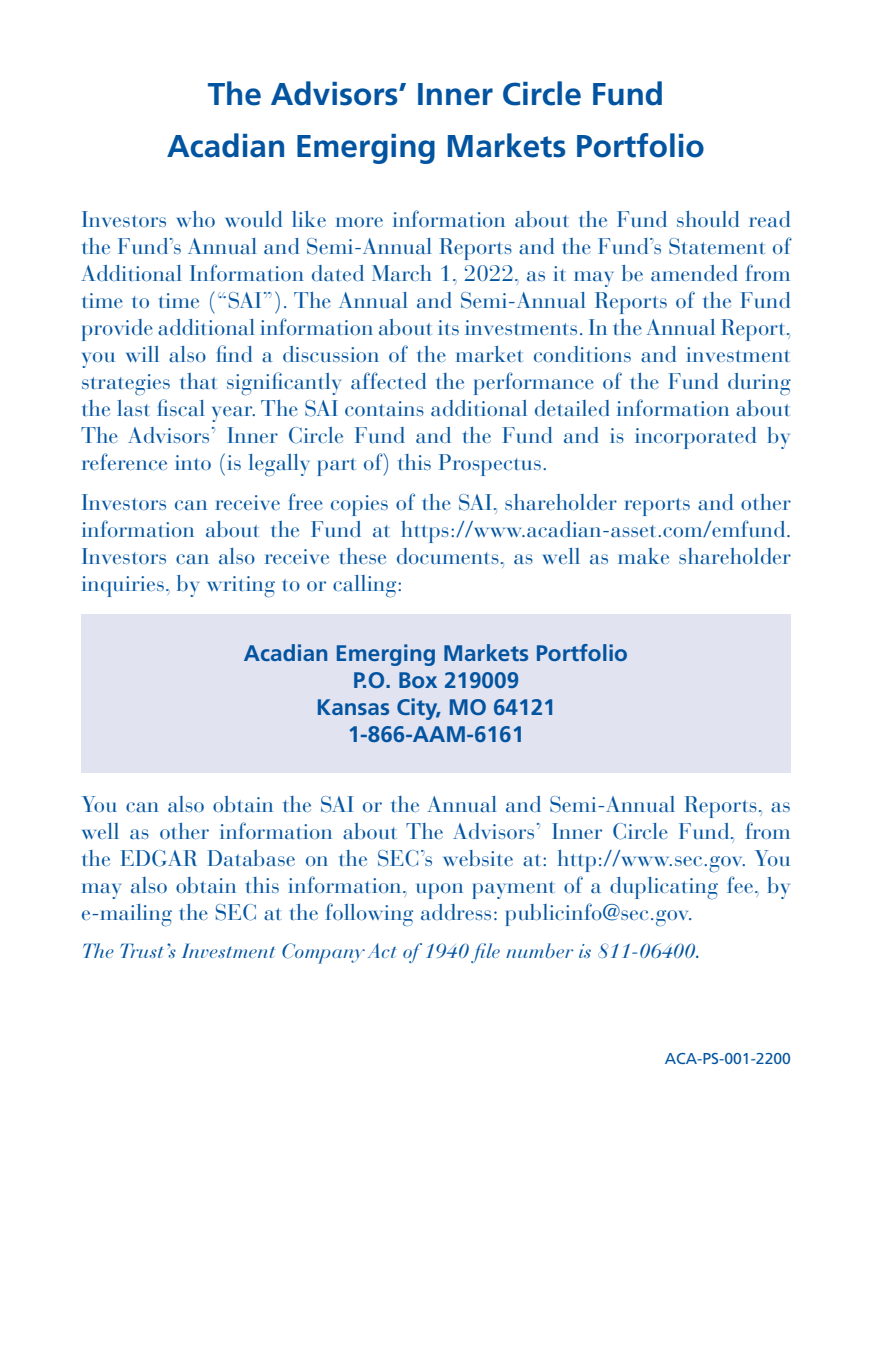
<style>
.page{position:relative;width:872px;height:1358px;background:#fff}
.page>*{position:absolute;margin:0;border:0;box-sizing:border-box;transform-origin:0 0}
.t1{font:700 31.5px/52.9px "Frutiger LT Std";color:#0354a0;text-align:center}
.t2{font:22.5px/27px "Bauer Bodoni Std";color:#0354a0;text-align:justify}
.t3{font:700 22.5px/27px "Frutiger LT Std";color:#0354a0;text-align:center}
.t4{font:italic 20.25px "Bauer Bodoni Std";color:#0354a0}
.t5{font:15.75px "Frutiger LT Std";color:#0354a0}
</style>
<div class="page">
<div style="left:81px;top:614px;width:710px;height:158px;background:#e1e3f1"></div>
<h1 class="t1" style="left:167px;top:67px;width:539px">The Advisors’ Inner Circle Fund<br>Acadian Emerging Markets Portfolio</h1>
<p class="t2" style="left:81px;top:206px;width:712px">Investors who would like more information about the Fund should read the Fund’s Annual and Semi-Annual Reports and the Fund’s Statement of Additional Information dated March 1, 2022, as it may be amended from time to time (“SAI”). The Annual and Semi-Annual Reports of the Fund provide additional information about its investments. In the Annual Report, you will also find a discussion of the market conditions and investment strategies that significantly affected the performance of the Fund during the last fiscal year. The SAI contains additional detailed information about The Advisors’ Inner Circle Fund and the Fund and is incorporated by reference into (is legally part of) this Prospectus.</p>
<p class="t2" style="left:81px;top:489px;width:712px">Investors can receive free copies of the SAI, shareholder reports and other information about the Fund at https://www.acadian-asset.com/emfund.<br>Investors can also receive these documents, as well as make shareholder inquiries, by writing to or calling:</p>
<p class="t3" style="left:244px;top:640px;width:385px">Acadian Emerging Markets Portfolio<br>P.O. Box 219009<br>Kansas City, MO 64121<br>1-866-AAM-6161</p>
<p class="t2" style="left:81px;top:791px;width:711px">You can also obtain the SAI or the Annual and Semi-Annual Reports, as well as other information about The Advisors’ Inner Circle Fund, from the EDGAR Database on the SEC’s website at: http://www.sec.gov. You may also obtain this information, upon payment of a duplicating fee, by e-mailing the SEC at the following address: publicinfo@sec.gov.</p>
<p class="t4" style="left:81px;top:938px;width:621px">The Trust’s Investment Company Act of 1940 file number is 811-06400.</p>
<p class="t5" style="left:665px;top:1049px;width:128px">ACA-PS-001-2200</p>
</div>
